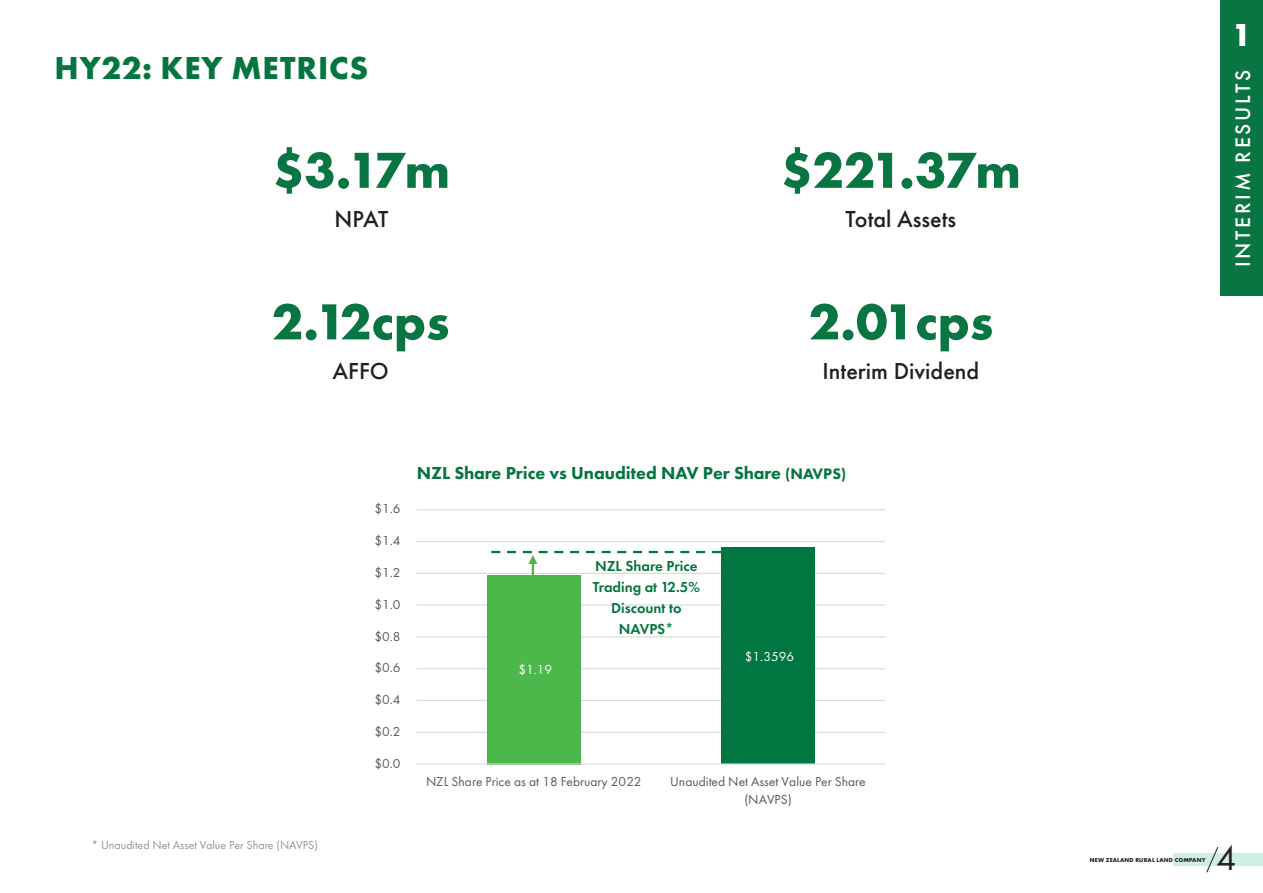
<style>
.page{position:relative;width:1263px;height:893px;background:#fff}
.page>*{position:absolute;margin:0;border:0;box-sizing:border-box;transform-origin:0 0}
.Body_Copy{font:700 52.5px "Futura PT";color:#087542}
.t1{font:36px "Futura PT";color:#231f20}
.Headline{font:700 33px "Futura PT";letter-spacing:.025em;color:#047540}
.Headline-2{font:700 33px "Futura PT";color:#fff}
.Body_Copy-2{font:500 24px "Futura PT";color:#231f20}
.Headline-3{font:500 21.75px "Futura PT";letter-spacing:.125em;color:#fff}
.Body_Copy-3{font:800 18px "Futura PT";color:#047540}
.Body_Copy-4{font:600 15px/21px "Futura PT";color:#047540;text-align:center}
.t2{font:13.5px/17.2px "Futura PT";color:#595959;text-align:center}
.t3{font:13.5px "Futura PT";letter-spacing:.005em;color:#fff}
.t4{font:12px "Futura PT";color:#939598}
.t5{font:700 6px "Futura PT";letter-spacing:.025em;color:#231f20}
.s1{font-size:15.75px}
</style>
<div class="page">
<div style="left:1174px;top:853px;width:89px;height:13px;background:#cfeee5"></div>
<svg style="left:1206px;top:847px;width:12px;height:26px"></svg>
<hr style="left:417px;top:732px;width:468px;height:1px;background:#d9d9d9">
<hr style="left:417px;top:700px;width:468px;height:1px;background:#d9d9d9">
<hr style="left:417px;top:668px;width:468px;height:1px;background:#d9d9d9">
<hr style="left:417px;top:636px;width:468px;height:1px;background:#d9d9d9">
<hr style="left:417px;top:604px;width:468px;height:2px;background:#d9d9d9">
<hr style="left:417px;top:573px;width:468px;height:1px;background:#d9d9d9">
<hr style="left:417px;top:541px;width:468px;height:1px;background:#d9d9d9">
<hr style="left:417px;top:509px;width:468px;height:1px;background:#d9d9d9">
<div style="left:487px;top:575px;width:94px;height:189px;background:#4cb74b"></div>
<div style="left:721px;top:548px;width:94px;height:216px;background:#007640"></div>
<hr style="left:417px;top:763px;width:468px;height:1px;background:#d9d9d9">
<svg style="left:491px;top:551px;width:230px;height:24px"></svg>
<div style="left:1220px;top:0;width:43px;height:296px;background:#087542"></div>
<p class="Headline" style="left:55px;top:47px;width:315px">HY22: KEY METRICS</p>
<p class="Body_Copy" style="left:273px;top:136px;width:179px">$3.17m</p>
<p class="Body_Copy-2" style="left:335px;top:205px;width:55px">NPAT</p>
<p class="Body_Copy" style="left:272px;top:288px;width:179px">2.12cps</p>
<p class="Body_Copy-2" style="left:332px;top:356px;width:58px">AFFO</p>
<p class="Body_Copy" style="left:781px;top:136px;width:242px">$221.37m</p>
<p class="Body_Copy-2" style="left:846px;top:205px;width:112px">Total Assets</p>
<p class="Body_Copy" style="left:809px;top:288px;width:186px">2.01cps</p>
<p class="Body_Copy-2" style="left:822px;top:356px;width:158px">Interim Dividend</p>
<p class="t4" style="left:91px;top:837px;width:228px">* Unaudited Net Asset Value Per Share (NAVPS)</p>
<p class="t2" style="left:374px;top:500px;width:28px">$1.6</p>
<p class="t2" style="left:374px;top:532px;width:28px">$1.4</p>
<p class="t2" style="left:374px;top:564px;width:28px">$1.2</p>
<p class="t2" style="left:374px;top:596px;width:28px">$1.0</p>
<p class="t2" style="left:374px;top:627px;width:28px">$0.8</p>
<p class="t2" style="left:374px;top:659px;width:28px">$0.6</p>
<p class="t2" style="left:374px;top:691px;width:28px">$0.4</p>
<p class="t2" style="left:374px;top:723px;width:28px">$0.2</p>
<p class="t2" style="left:374px;top:755px;width:28px">$0.0</p>
<p class="Body_Copy-3" style="left:417px;top:462px;width:431px">NZL Share Price vs Unaudited NAV Per Share <span class="s1">(NAVPS)</span></p>
<p class="t3" style="left:518px;top:662px;width:35px">$1.19</p>
<p class="Body_Copy-4" style="left:593px;top:555px;width:109px">NZL Share Price<br>Trading at 12.5%<br>Discount to<br>NAVPS*</p>
<p class="t3" style="left:745px;top:648px;width:51px">$1.3596</p>
<p class="t2" style="left:426px;top:773px;width:217px">NZL Share Price as at 18 February 2022</p>
<p class="t2" style="left:670px;top:773px;width:197px">Unaudited Net Asset Value Per Share (NAVPS)</p>
<p class="Headline-2" style="left:1232px;top:14px;width:21px">1</p>
<p class="Headline-3" style="left:1230px;top:267px;width:199px;rotate:-90deg">INTERIM RESULTS</p>
<p class="t5" style="left:1090px;top:856px;width:117px">NEW ZEALAND RURAL LAND COMPANY</p>
<h2 class="t1" style="left:1216px;top:837px;width:22px">4</h2>
</div>
